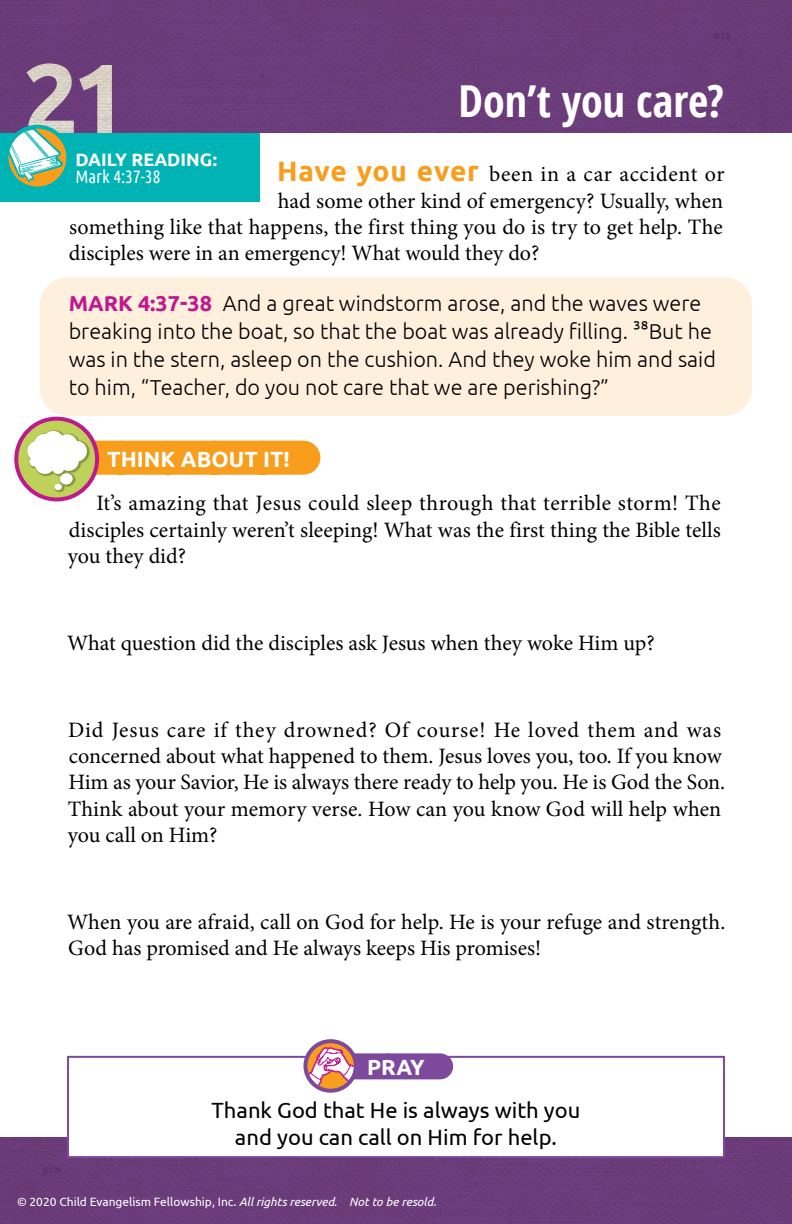
<style>
.page{position:relative;width:792px;height:1224px;background:#fff}
.page>*{position:absolute;margin:0;border:0;box-sizing:border-box;transform-origin:0 0}
.t1{font:700 98px "Ubuntu";color:#fff}
.t2{font:700 44px "Open Sans Condensed";color:#fff}
.t3{font:22px/26.4px "Minion Pro";color:#000}
.t4{font:22px/26.4px "Ubuntu";color:#000;text-align:center}
.t5{font:22px "Minion Pro";letter-spacing:.03em;color:#000}
.t6{font:700 22px "Ubuntu";color:#fff}
.t7{font:300 21.6px/28px "Ubuntu";color:#000}
.t8{font:700 18px "Ubuntu";color:#fff}
.t9{font:18px "Ubuntu Condensed";color:#fff}
.t10{font:12px "Ubuntu";color:#fff}
.s1{font-family:"Ubuntu";font-weight:700;font-size:28px;color:#f99d1c}
.s2{font-weight:700;color:#c0198d}
.s3{font-style:italic}
</style>
<div class="page">
<div style="left:40px;top:277px;width:712px;height:139px;background:#fff0de;border-radius:28px"></div>
<div style="left:93px;top:441px;width:210px;height:34px;background:#f99d1c"></div>
<svg style="left:16px;top:419px;width:81px;height:80px"></svg>
<div style="left:26px;top:430px;width:64px;height:63px;background:#000;opacity:.3"></div>
<div style="left:60px;top:473px;width:13px;height:12px;background:#fff;border-radius:50%"></div>
<div style="left:54px;top:483px;width:8px;height:7px;background:#fff;border-radius:50%"></div>
<div style="left:43px;top:431px;width:21px;height:21px;background:#fff;border-radius:50%"></div>
<div style="left:57px;top:434px;width:21px;height:21px;background:#fff;border-radius:50%"></div>
<div style="left:66px;top:441px;width:21px;height:21px;background:#fff;border-radius:50%"></div>
<div style="left:58px;top:450px;width:21px;height:21px;background:#fff;border-radius:50%"></div>
<div style="left:46px;top:444px;width:20px;height:20px;background:#fff;border-radius:50%"></div>
<div style="left:52px;top:462px;width:12px;height:12px;background:#fff;border-radius:50%"></div>
<div style="left:29px;top:458px;width:9px;height:8px;background:#fff;border-radius:50%"></div>
<div style="left:35px;top:453px;width:20px;height:21px;background:#fff;border-radius:50%"></div>
<div style="left:27px;top:441px;width:21px;height:20px;background:#fff;border-radius:50%"></div>
<div style="left:34px;top:434px;width:21px;height:21px;background:#fff;border-radius:50%"></div>
<div style="left:14px;top:417px;width:85px;height:84px;border:4px solid #c0198d;border-radius:50%"></div>
<div style="left:0;top:133px;width:260px;height:69px;background:#00b3b5"></div>
<div style="left:0;top:0;width:792px;height:133px;background:#6b3c7a"></div>
<div style="left:0;top:1138px;width:792px;height:86px;background:#6b3c7a"></div>
<svg style="left:7px;top:127px;width:61px;height:62px"></svg>
<svg style="left:9px;top:129px;width:54px;height:53px;background:#b0ccb0"></svg>
<div style="left:5px;top:125px;width:65px;height:66px;border:4px solid #00b3b5;border-radius:50%"></div>
<div style="left:68px;top:1057px;width:656px;height:100px;background:#fff"></div>
<div style="left:67px;top:1056px;width:658px;height:102px;border:2px solid #7d499d"></div>
<svg style="left:305px;top:1041px;width:51px;height:50px"></svg>
<svg style="left:308px;top:1047px;width:132px;height:41px"></svg>
<div style="left:303px;top:1039px;width:55px;height:54px;border:4px solid #7d499d;border-radius:50%"></div>
<h1 class="t1" style="left:23px;top:39px;width:106px">21</h1>
<h2 class="t2" style="left:459px;top:71px;width:267px">Don’t you care?</h2>
<p class="t8" style="left:75px;top:148px;width:143px">DAILY READING:</p>
<p class="t9" style="left:75px;top:166px;width:87px">Mark 4:37-38</p>
<p class="t5" style="left:277px;top:159px;width:449px"><span class="s1">Have you ever</span> been in a car accident or</p>
<p class="t3" style="left:278px;top:187px;width:447px">had some other kind of emergency? Usually, when</p>
<p class="t3" style="left:69px;top:214px;width:655px">something like that happens, the first thing you do is try to get help. The</p>
<p class="t3" style="left:69px;top:240px;width:472px">disciples were in an emergency! What would they do?</p>
<p class="t7" style="left:69px;top:289px;width:649px"><span class="s2">MARK 4:37-38</span> And a great windstorm arose, and the waves were breaking into the boat, so that the boat was already filling. 38But he was in the stern, asleep on the cushion. And they woke him and said to him, “Teacher, do you not care that we are perishing?”</p>
<p class="t6" style="left:107px;top:446px;width:184px">THINK ABOUT IT!</p>
<p class="t3" style="left:68px;top:490px;width:654px;text-align:justify;text-indent:28px">It’s amazing that Jesus could sleep through that terrible storm! The disciples certainly weren’t sleeping! What was the first thing the Bible tells you they did?</p>
<p class="t3" style="left:67px;top:630px;width:589px">What question did the disciples ask Jesus when they woke Him up?</p>
<p class="t3" style="left:68px;top:716px;width:659px">Did Jesus care if they drowned? Of course! He loved them and was concerned about what happened to them. Jesus loves you, too. If you know Him as your Savior, He is always there ready to help you. He is God the Son.<br>Think about your memory verse. How can you know God will help when you call on Him?</p>
<p class="t3" style="left:67px;top:909px;width:660px">When you are afraid, call on God for help. He is your refuge and strength.<br>God has promised and He always keeps His promises!</p>
<p class="t6" style="left:367px;top:1054px;width:59px">PRAY</p>
<p class="t4" style="left:212px;top:1097px;width:370px">Thank God that He is always with you and you can call on Him for help.</p>
<p class="t10" style="left:17px;top:1195px;width:421px">© 2020 Child Evangelism Fellowship, Inc. <span class="s3">All rights reserved. Not to be resold.</span></p>
</div>
